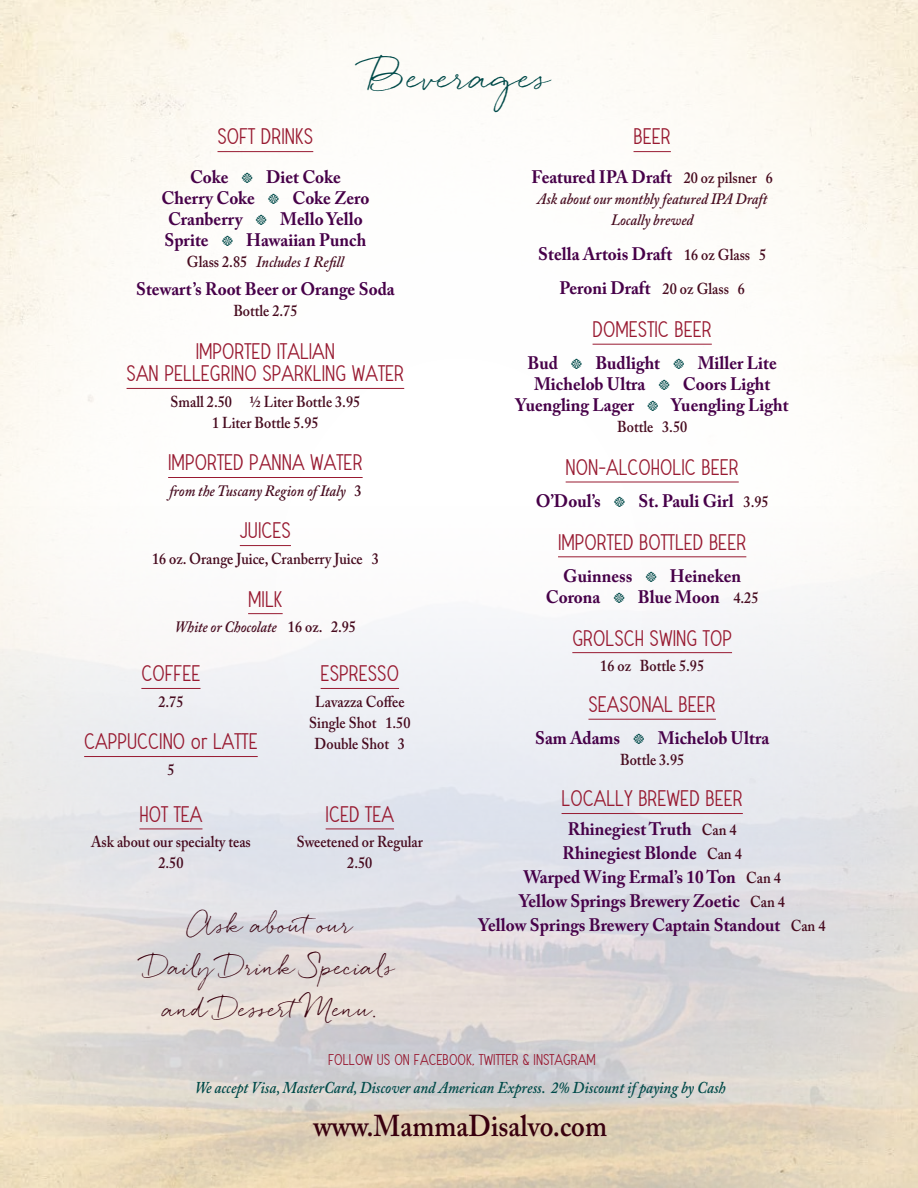
<style>
.page{position:relative;width:918px;height:1188px;background:#fff}
.page>*{position:absolute;margin:0;border:0;box-sizing:border-box;transform-origin:0 0}
.Title_Header_QUICKPE{font:34.5px "Quickpen";color:#004a49}
.t1{font:600 30px "Adobe Caslon Pro";color:#39000e;scale:.9 1}
.t2{font:24px/42px "Quickpen";color:#39000e;text-align:center;scale:.9 1}
.Wine_Header{font:19.5px/22.5px "Vintage Avalanche";color:#981a31;text-align:center}
.t3{font:700 18px/21px "Adobe Caslon Pro";color:#470149;text-align:center;scale:.95 1}
.t4{font:italic 600 16.5px "Adobe Caslon Pro";color:#004a49;scale:.9 1}
.t5{font:600 15.75px "Adobe Caslon Pro";color:#470b1f;scale:.9 1}
.t6{font:italic 600 15.75px "Adobe Caslon Pro";color:#470b1f;scale:.9 1}
.t7{font:13.5px "Vintage Avalanche";color:#981a31}
.s1{font-weight:600;font-size:10.5px;color:#004a49}
.s2{font-style:normal}
.s3{font-weight:600;font-size:15.75px;color:#470b1f}
</style>
<div class="page">
<hr style="left:218px;top:151px;width:95px;height:1px;background:#981a31">
<hr style="left:127px;top:388px;width:277px;height:1px;background:#981a31">
<hr style="left:168px;top:477px;width:195px;height:1px;background:#981a31">
<hr style="left:240px;top:545px;width:51px;height:1px;background:#981a31">
<hr style="left:248px;top:613px;width:35px;height:1px;background:#981a31">
<hr style="left:141px;top:688px;width:60px;height:1px;background:#981a31">
<hr style="left:84px;top:756px;width:174px;height:1px;background:#981a31">
<hr style="left:321px;top:688px;width:78px;height:1px;background:#981a31">
<hr style="left:139px;top:829px;width:63px;height:1px;background:#981a31">
<hr style="left:326px;top:829px;width:68px;height:1px;background:#981a31">
<hr style="left:634px;top:151px;width:37px;height:1px;background:#981a31">
<hr style="left:593px;top:344px;width:119px;height:1px;background:#981a31">
<hr style="left:566px;top:482px;width:173px;height:1px;background:#981a31">
<hr style="left:558px;top:556px;width:188px;height:1px;background:#981a31">
<hr style="left:572px;top:652px;width:160px;height:1px;background:#981a31">
<hr style="left:588px;top:719px;width:128px;height:1px;background:#981a31">
<hr style="left:562px;top:813px;width:181px;height:1px;background:#981a31">
<p class="Title_Header_QUICKPE" style="left:367px;top:56px;width:186px">Beverages</p>
<p class="Wine_Header" style="left:218px;top:126px;width:97px">SOFT DRINKS</p>
<p class="t3" style="left:161px;top:167px;width:221px">Coke <span class="s1">t</span> Diet Coke<br>Cherry Coke <span class="s1">t</span> Coke Zero<br>Cranberry <span class="s1">t</span> Mello Yello<br>Sprite <span class="s1">t</span> Hawaiian Punch</p>
<p class="t6" style="left:187px;top:253px;width:176px"><span class="s2">Glass 2.85</span> Includes 1 Refill</p>
<p class="t3" style="left:136px;top:278px;width:274px">Stewart’s Root Beer or Orange Soda</p>
<p class="t5" style="left:233px;top:301px;width:73px">Bottle 2.75</p>
<p class="Wine_Header" style="left:127px;top:341px;width:279px">IMPORTED ITALIAN<br>SAN PELLEGRINO SPARKLING WATER</p>
<p class="t5" style="left:171px;top:392px;width:212px">Small 2.50 ½ Liter Bottle 3.95</p>
<p class="t5" style="left:212px;top:413px;width:120px">1 Liter Bottle 5.95</p>
<p class="Wine_Header" style="left:168px;top:452px;width:196px">IMPORTED PANNA WATER</p>
<p class="t6" style="left:169px;top:481px;width:215px">from the Tuscany Region of Italy <span class="s2">3</span></p>
<p class="Wine_Header" style="left:240px;top:520px;width:53px">JUICES</p>
<p class="t5" style="left:152px;top:549px;width:253px">16 oz. Orange Juice, Cranberry Juice 3</p>
<p class="Wine_Header" style="left:248px;top:588px;width:36px">MILK</p>
<p class="t6" style="left:175px;top:617px;width:203px">White or Chocolate <span class="s2">16 oz. 2.95</span></p>
<p class="Wine_Header" style="left:141px;top:663px;width:61px">COFFEE</p>
<p class="t5" style="left:158px;top:692px;width:29px">2.75</p>
<p class="Wine_Header" style="left:84px;top:731px;width:175px">CAPPUCCINO or LATTE</p>
<p class="t5" style="left:167px;top:760px;width:9px">5</p>
<p class="Wine_Header" style="left:634px;top:126px;width:39px">BEER</p>
<p class="t3" style="left:532px;top:167px;width:255px">Featured IPA Draft <span class="s3">20 oz pilsner 6</span></p>
<p class="t6" style="left:537px;top:190px;width:257px">Ask about our monthly featured IPA Draft</p>
<p class="t6" style="left:611px;top:211px;width:93px">Locally brewed</p>
<p class="t3" style="left:538px;top:243px;width:241px">Stella Artois Draft <span class="s3">16 oz Glass 5</span></p>
<p class="t3" style="left:559px;top:278px;width:197px">Peroni Draft <span class="s3">20 oz Glass 6</span></p>
<p class="Wine_Header" style="left:593px;top:319px;width:121px">DOMESTIC BEER</p>
<p class="t3" style="left:516px;top:352px;width:288px">Bud <span class="s1">t</span> Budlight <span class="s1">t</span> Miller Lite<br>Michelob Ultra <span class="s1">t</span> Coors Light<br>Yuengling Lager <span class="s1">t</span> Yuengling Light</p>
<p class="t5" style="left:617px;top:417px;width:79px">Bottle 3.50</p>
<p class="Wine_Header" style="left:566px;top:457px;width:175px">NON-ALCOHOLIC BEER</p>
<p class="t3" style="left:536px;top:490px;width:247px">O’Doul’s <span class="s1">t</span> St. Pauli Girl <span class="s3">3.95</span></p>
<p class="Wine_Header" style="left:558px;top:532px;width:190px">IMPORTED BOTTLED BEER</p>
<p class="t3" style="left:546px;top:565px;width:225px">Guinness <span class="s1">t</span> Heineken<br>Corona <span class="s1">t</span> Blue Moon <span class="s3">4.25</span></p>
<p class="Wine_Header" style="left:572px;top:627px;width:161px">GROLSCH SWING TOP</p>
<p class="t5" style="left:600px;top:656px;width:117px">16 oz Bottle 5.95</p>
<p class="Wine_Header" style="left:588px;top:694px;width:129px">SEASONAL BEER</p>
<p class="t3" style="left:535px;top:727px;width:248px">Sam Adams <span class="s1">t</span> Michelob Ultra</p>
<p class="t5" style="left:620px;top:751px;width:73px">Bottle 3.95</p>
<p class="Wine_Header" style="left:562px;top:788px;width:183px">LOCALLY BREWED BEER</p>
<p class="t3" style="left:568px;top:818px;width:179px">Rhinegiest Truth <span class="s3">Can 4</span></p>
<p class="t3" style="left:523px;top:841px;width:273px;line-height:24px">Rhinegiest Blonde <span class="s3">Can 4<br></span>Warped Wing Ermal’s 10 Ton <span class="s3">Can 4</span></p>
<p class="t3" style="left:519px;top:890px;width:281px">Yellow Springs Brewery Zoetic <span class="s3">Can 4</span></p>
<p class="t3" style="left:479px;top:914px;width:366px">Yellow Springs Brewery Captain Standout <span class="s3">Can 4</span></p>
<p class="Wine_Header" style="left:321px;top:663px;width:80px">ESPRESSO</p>
<p class="t5" style="left:315px;top:692px;width:101px">Lavazza Coffee</p>
<p class="t5" style="left:309px;top:713px;width:114px">Single Shot 1.50</p>
<p class="t5" style="left:315px;top:734px;width:102px">Double Shot 3</p>
<p class="Wine_Header" style="left:139px;top:804px;width:65px">HOT TEA</p>
<p class="t5" style="left:91px;top:832px;width:179px">Ask about our specialty teas</p>
<p class="t5" style="left:158px;top:853px;width:29px">2.50</p>
<p class="Wine_Header" style="left:326px;top:804px;width:70px">ICED TEA</p>
<p class="t5" style="left:297px;top:832px;width:142px">Sweetened or Regular</p>
<p class="t5" style="left:347px;top:853px;width:29px">2.50</p>
<p class="t2" style="left:147px;top:904px;width:277px">Ask aboutour<br>Daily Drink Specials and DessertMenu.</p>
<p class="t7" style="left:328px;top:1053px;width:269px">FOLLOW US ON FACEBOOK, TWITTER &amp; INSTAGRAM</p>
<p class="t4" style="left:195px;top:1077px;width:592px">We accept Visa, MasterCard, Discover and American Express. 2% Discount if paying by Cash</p>
<p class="t1" style="left:314px;top:1108px;width:328px">www.MammaDisalvo.com</p>
</div>
